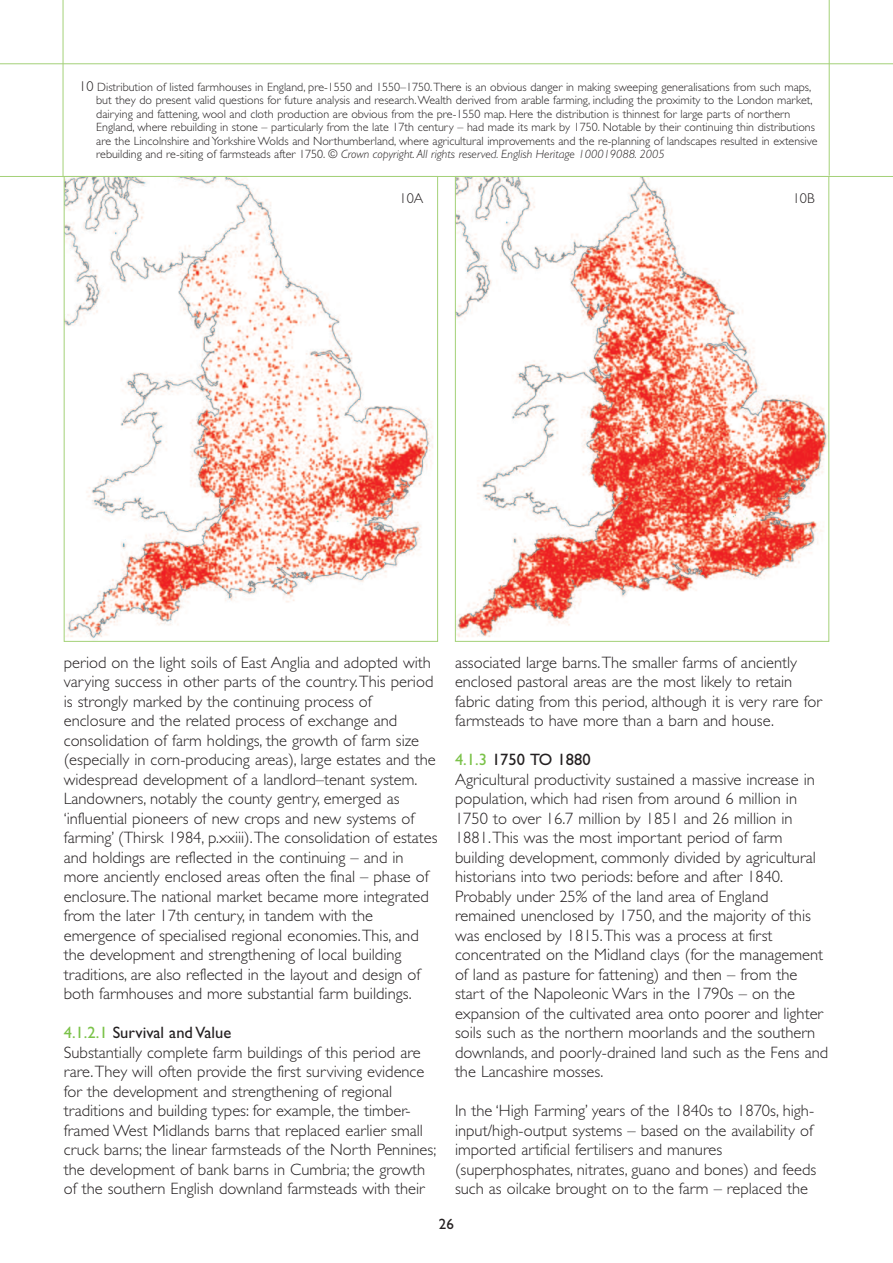
<style>
.page{position:relative;width:893px;height:1263px;background:#fff}
.page>*{position:absolute;margin:0;border:0;box-sizing:border-box;transform-origin:0 0}
.t1{font:300 16.5px/19.5px "Gill Sans";color:#231f20}
.t2{font:15px "Gill Sans";color:#231f20}
.t3{font:300 14.25px "Gill Sans";color:#231f20}
.t4{font:300 12px/13.5px "Gill Sans";color:#231f20}
.s1{font-size:14.25px}
.s2{font-style:italic}
.s3{font-weight:400;color:#7bc249}
.s4{font-weight:400}
</style>
<div class="page">
<hr style="left:0;top:63px;width:893px;height:1px;background:#a4d178">
<hr style="left:0;top:176px;width:893px;height:1px;background:#a4d178">
<img style="left:66px;top:178px;width:367px;height:460px">
<img style="left:457px;top:178px;width:370px;height:459px">
<hr style="left:63px;top:0;width:1px;height:177px;background:#a4d178">
<hr style="left:829px;top:0;width:1px;height:176px;background:#a4d178">
<p class="t4" style="left:96px;top:81px;width:723px;text-indent:-17px"><span class="s1">10</span> Distribution of listed farmhouses in England, pre-1550 and 1550–1750.There is an obvious danger in making sweeping generalisations from such maps, but they do present valid questions for future analysis and research.Wealth derived from arable farming, including the proximity to the London market, dairying and fattening, wool and cloth production are obvious from the pre-1550 map. Here the distribution is thinnest for large parts of northern England, where rebuilding in stone – particularly from the late 17th century – had made its mark by 1750. Notable by their continuing thin distributions are the Lincolnshire and Yorkshire Wolds and Northumberland, where agricultural improvements and the re-planning of landscapes resulted in extensive rebuilding and re-siting of farmsteads after 1750. <span class="s2">© Crown copyright. All rights reserved. English Heritage 100019088. 2005</span></p>
<p class="t3" style="left:400px;top:193px;width:25px">10A</p>
<p class="t3" style="left:793px;top:193px;width:23px">10B</p>
<p class="t1" style="left:64px;top:654px;width:375px">period on the light soils of East Anglia and adopted with varying success in other parts of the country.This period is strongly marked by the continuing process of enclosure and the related process of exchange and consolidation of farm holdings, the growth of farm size (especially in corn-producing areas), large estates and the widespread development of a landlord–tenant system.<br>Landowners, notably the county gentry, emerged as ‘influential pioneers of new crops and new systems of farming’ (Thirsk 1984, p.xxiii).The consolidation of estates and holdings are reflected in the continuing – and in more anciently enclosed areas often the final – phase of enclosure.The national market became more integrated from the later 17th century, in tandem with the emergence of specialised regional economies.This, and the development and strengthening of local building traditions, are also reflected in the layout and design of both farmhouses and more substantial farm buildings.</p>
<p class="t1" style="left:64px;top:1024px;width:374px"><span class="s3">4.1.2.1</span> <span class="s4">Survival and Value<br></span>Substantially complete farm buildings of this period are rare.They will often provide the first surviving evidence for the development and strengthening of regional traditions and building types: for example, the timber&shy;framed West Midlands barns that replaced earlier small cruck barns; the linear farmsteads of the North Pennines; the development of bank barns in Cumbria; the growth of the southern English downland farmsteads with their</p>
<p class="t1" style="left:455px;top:654px;width:369px">associated large barns.The smaller farms of anciently enclosed pastoral areas are the most likely to retain fabric dating from this period, although it is very rare for farmsteads to have more than a barn and house.</p>
<p class="t1" style="left:455px;top:751px;width:375px"><span class="s3">4.1.3</span> <span class="s4">1750 TO 1880<br></span>Agricultural productivity sustained a massive increase in population, which had risen from around 6 million in 1750 to over 16.7 million by 1851 and 26 million in 1881.This was the most important period of farm building development, commonly divided by agricultural historians into two periods: before and after 1840.<br>Probably under 25% of the land area of England remained unenclosed by 1750, and the majority of this was enclosed by 1815.This was a process at first concentrated on the Midland clays (for the management of land as pasture for fattening) and then – from the start of the Napoleonic Wars in the 1790s – on the expansion of the cultivated area onto poorer and lighter soils such as the northern moorlands and the southern downlands, and poorly-drained land such as the Fens and the Lancashire mosses.</p>
<p class="t1" style="left:455px;top:1102px;width:363px">In the ‘High Farming’ years of the 1840s to 1870s, high&shy;input/high-output systems – based on the availability of imported artificial fertilisers and manures (superphosphates, nitrates, guano and bones) and feeds such as oilcake brought on to the farm – replaced the</p>
<p class="t2" style="left:439px;top:1218px;width:16px">26</p>
</div>
